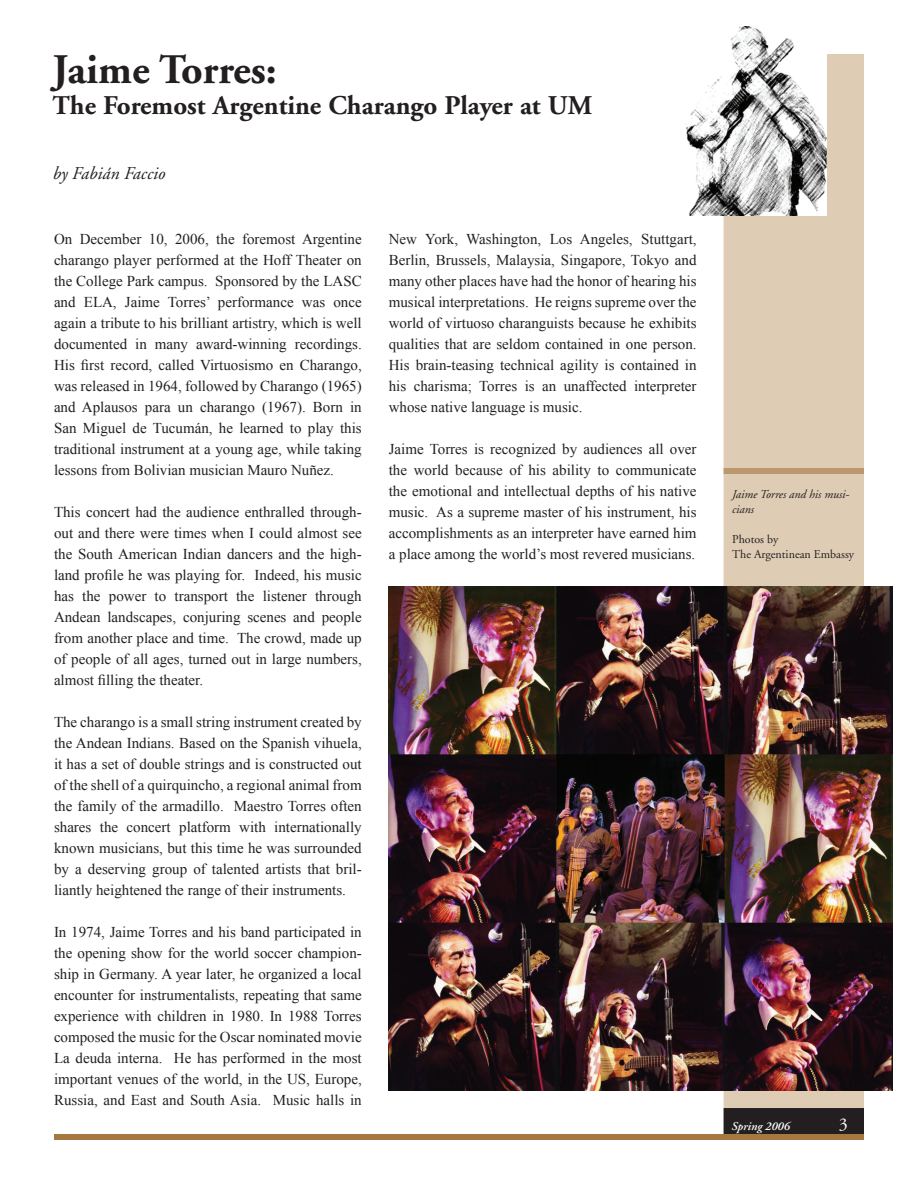
<style>
.page{position:relative;width:918px;height:1188px;background:#fff}
.page>*{position:absolute;margin:0;border:0;box-sizing:border-box;transform-origin:0 0}
.t1{font:700 42px "Adobe Garamond";color:#231f20}
.t2{font:700 27px "Adobe Garamond";color:#231f20}
.t3{font:italic 18px "Adobe Garamond";color:#231f20}
.t4{font:18px "Adobe Garamond";color:#fff}
.t5{font:15px/21px "Times New Roman";color:#231f20;text-align:justify}
.t6{font:12px/15px "Adobe Garamond";color:#231f20}
.t7{font:italic 12px/15px "Adobe Garamond";color:#231f20}
.t8{font:italic 600 12px "Adobe Garamond";color:#fff}
</style>
<div class="page">
<div style="left:724px;top:55px;width:139px;height:1078px;background:#dfccb5"></div>
<div style="left:54px;top:1134px;width:810px;height:6px;background:#a5783f"></div>
<div style="left:724px;top:1109px;width:139px;height:24px;background:#231f20"></div>
<div style="left:724px;top:1108px;width:140px;height:26px;border:2px solid #231f20"></div>
<div style="left:724px;top:468px;width:140px;height:6px;background:#bb986d"></div>
<img style="left:389px;top:586px;width:504px;height:504px">
<img style="left:686px;top:27px;width:140px;height:189px">
<h1 class="t1" style="left:52px;top:47px;width:226px">Jaime Torres:</h1>
<h2 class="t2" style="left:52px;top:91px;width:541px">The Foremost Argentine Charango Player at UM</h2>
<p class="t3" style="left:53px;top:164px;width:114px">by Fabián Faccio</p>
<p class="t5" style="left:54px;top:229px;width:309px">On December 10, 2006, the foremost Argentine charango player performed at the Hoff Theater on the College Park campus. Sponsored by the LASC and ELA, Jaime Torres’ performance was once again a tribute to his brilliant artistry, which is well documented in many award-winning recordings.<br>His first record, called Virtuosismo en Charango, was released in 1964, followed by Charango (1965) and Aplausos para un charango (1967). Born in San Miguel de Tucumán, he learned to play this traditional instrument at a young age, while taking lessons from Bolivian musician Mauro Nuñez.</p>
<p class="t5" style="left:54px;top:502px;width:309px">This concert had the audience enthralled through&shy;out and there were times when I could almost see the South American Indian dancers and the high&shy;land profile he was playing for. Indeed, his music has the power to transport the listener through Andean landscapes, conjuring scenes and people from another place and time. The crowd, made up of people of all ages, turned out in large numbers, almost filling the theater.</p>
<p class="t5" style="left:54px;top:712px;width:309px">The charango is a small string instrument created by the Andean Indians. Based on the Spanish vihuela, it has a set of double strings and is constructed out of the shell of a quirquincho, a regional animal from the family of the armadillo. Maestro Torres often shares the concert platform with internationally known musicians, but this time he was surrounded by a deserving group of talented artists that bril&shy;liantly heightened the range of their instruments.</p>
<p class="t5" style="left:54px;top:922px;width:309px">In 1974, Jaime Torres and his band participated in the opening show for the world soccer champion&shy;ship in Germany. A year later, he organized a local encounter for instrumentalists, repeating that same experience with children in 1980. In 1988 Torres composed the music for the Oscar nominated movie La deuda interna. He has performed in the most important venues of the world, in the US, Europe, Russia, and East and South Asia. Music halls in</p>
<p class="t5" style="left:389px;top:229px;width:309px">New York, Washington, Los Angeles, Stuttgart, Berlin, Brussels, Malaysia, Singapore, Tokyo and many other places have had the honor of hearing his musical interpretations. He reigns supreme over the world of virtuoso charanguists because he exhibits qualities that are seldom contained in one person.<br>His brain-teasing technical agility is contained in his charisma; Torres is an unaffected interpreter whose native language is music.</p>
<p class="t5" style="left:389px;top:439px;width:309px">Jaime Torres is recognized by audiences all over the world because of his ability to communicate the emotional and intellectual depths of his native music. As a supreme master of his instrument, his accomplishments as an interpreter have earned him a place among the world’s most revered musicians.</p>
<p class="t7" style="left:732px;top:487px;width:119px">Jaime Torres and his musi&shy;cians</p>
<p class="t6" style="left:732px;top:532px;width:123px">Photos by<br>The Argentinean Embassy</p>
<p class="t8" style="left:732px;top:1120px;width:60px">Spring 2006</p>
<p class="t4" style="left:839px;top:1115px;width:10px">3</p>
</div>
